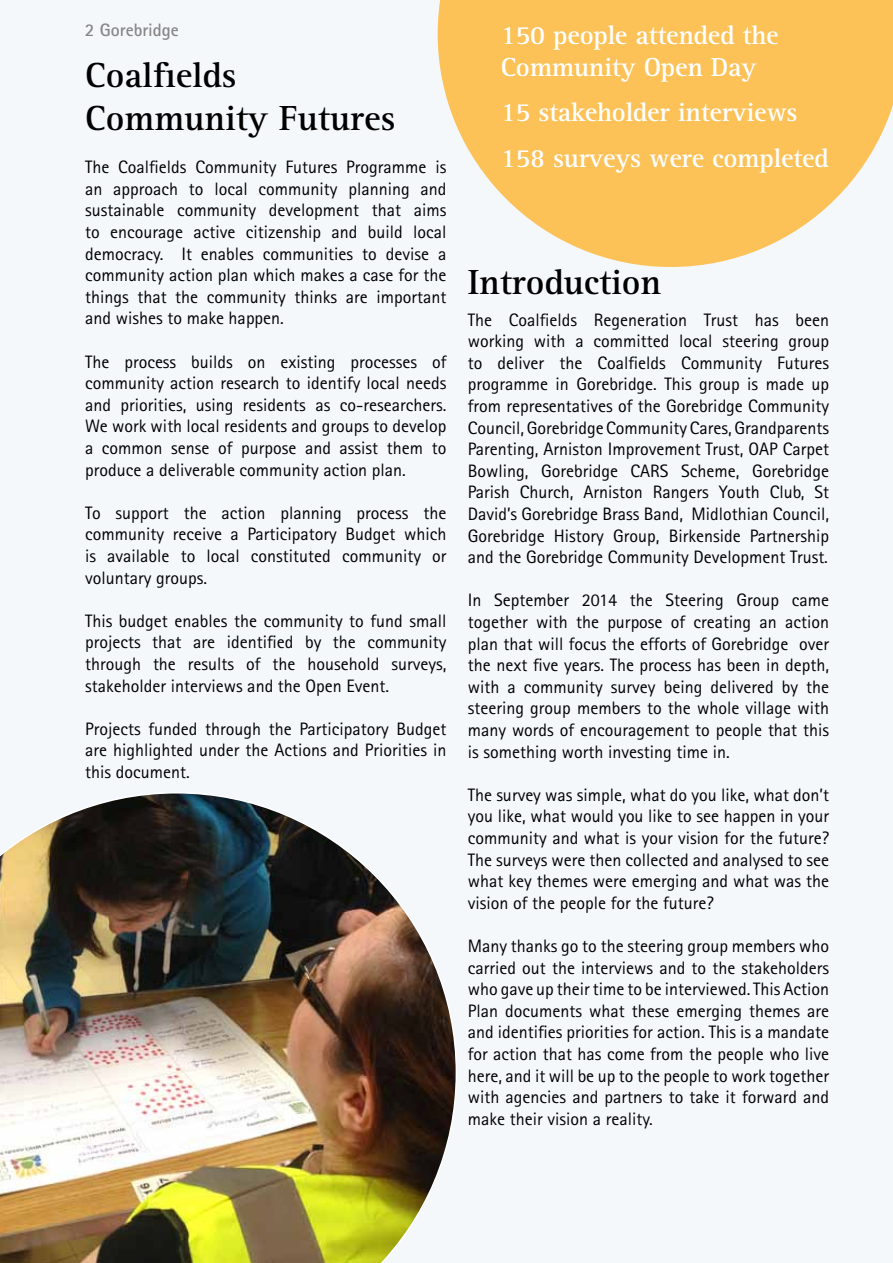
<style>
.page{position:relative;width:893px;height:1263px;background:#f4f8fb}
.page>*{position:absolute;margin:0;border:0;box-sizing:border-box;transform-origin:0 0}
.t1{font:700 36px/43.2px "Rotis Serif";color:#000}
.t2{font:700 27px/32.4px "Rotis Serif";letter-spacing:-.01em;color:#fff}
.t3{font:18px/21.6px "Rotis Sans Serif";color:#000;text-align:justify}
.t4{font:700 18px "Rotis Sans Serif";color:#878787}
</style>
<div class="page">
<svg style="left:438px;top:0;width:455px;height:267px;fill:#fcc258"></svg>
<img style="left:0;top:793px;width:457px;height:470px">
<p class="t4" style="left:85px;top:19px;width:96px">2 Gorebridge</p>
<h1 class="t1" style="left:85px;top:54px;width:312px">Coalfields<br>Community Futures</h1>
<p class="t3" style="left:85px;top:156px;width:363px">The Coalfields Community Futures Programme is an approach to local community planning and sustainable community development that aims to encourage active citizenship and build local democracy. It enables communities to devise a community action plan which makes a case for the things that the community thinks are important and wishes to make happen.</p>
<p class="t3" style="left:85px;top:351px;width:363px">The process builds on existing processes of community action research to identify local needs and priorities, using residents as co-researchers.<br>We work with local residents and groups to develop a common sense of purpose and assist them to produce a deliverable community action plan.</p>
<p class="t3" style="left:85px;top:502px;width:363px">To support the action planning process the community receive a Participatory Budget which is available to local constituted community or voluntary groups.</p>
<p class="t3" style="left:85px;top:610px;width:363px">This budget enables the community to fund small projects that are identified by the community through the results of the household surveys, stakeholder interviews and the Open Event.</p>
<p class="t3" style="left:85px;top:718px;width:363px">Projects funded through the Participatory Budget are highlighted under the Actions and Priorities in this document.</p>
<h2 class="t2" style="left:501px;top:19px;width:279px">150 people attended the<br>Community Open Day</h2>
<h2 class="t2" style="left:501px;top:90px;width:330px;line-height:45.2px">15 stakeholder interviews<br>158 surveys were completed</h2>
<h1 class="t1" style="left:468px;top:261px;width:195px">Introduction</h1>
<p class="t3" style="left:468px;top:309px;width:363px">The Coalfields Regeneration Trust has been working with a committed local steering group to deliver the Coalfields Community Futures programme in Gorebridge. This group is made up from representatives of the Gorebridge Community Council, Gorebridge Community Cares, Grandparents Parenting, Arniston Improvement Trust, OAP Carpet Bowling, Gorebridge CARS Scheme, Gorebridge Parish Church, Arniston Rangers Youth Club, St David’s Gorebridge Brass Band, Midlothian Council, Gorebridge History Group, Birkenside Partnership and the Gorebridge Community Development Trust.</p>
<p class="t3" style="left:468px;top:589px;width:363px">In September 2014 the Steering Group came together with the purpose of creating an action plan that will focus the efforts of Gorebridge over the next five years. The process has been in depth, with a community survey being delivered by the steering group members to the whole village with many words of encouragement to people that this is something worth investing time in.</p>
<p class="t3" style="left:468px;top:784px;width:363px">The survey was simple, what do you like, what don’t you like, what would you like to see happen in your community and what is your vision for the future?<br>The surveys were then collected and analysed to see what key themes were emerging and what was the vision of the people for the future?</p>
<p class="t3" style="left:468px;top:935px;width:363px">Many thanks go to the steering group members who carried out the interviews and to the stakeholders who gave up their time to be interviewed. This Action Plan documents what these emerging themes are and identifies priorities for action. This is a mandate for action that has come from the people who live here, and it will be up to the people to work together with agencies and partners to take it forward and make their vision a reality.</p>
</div>
